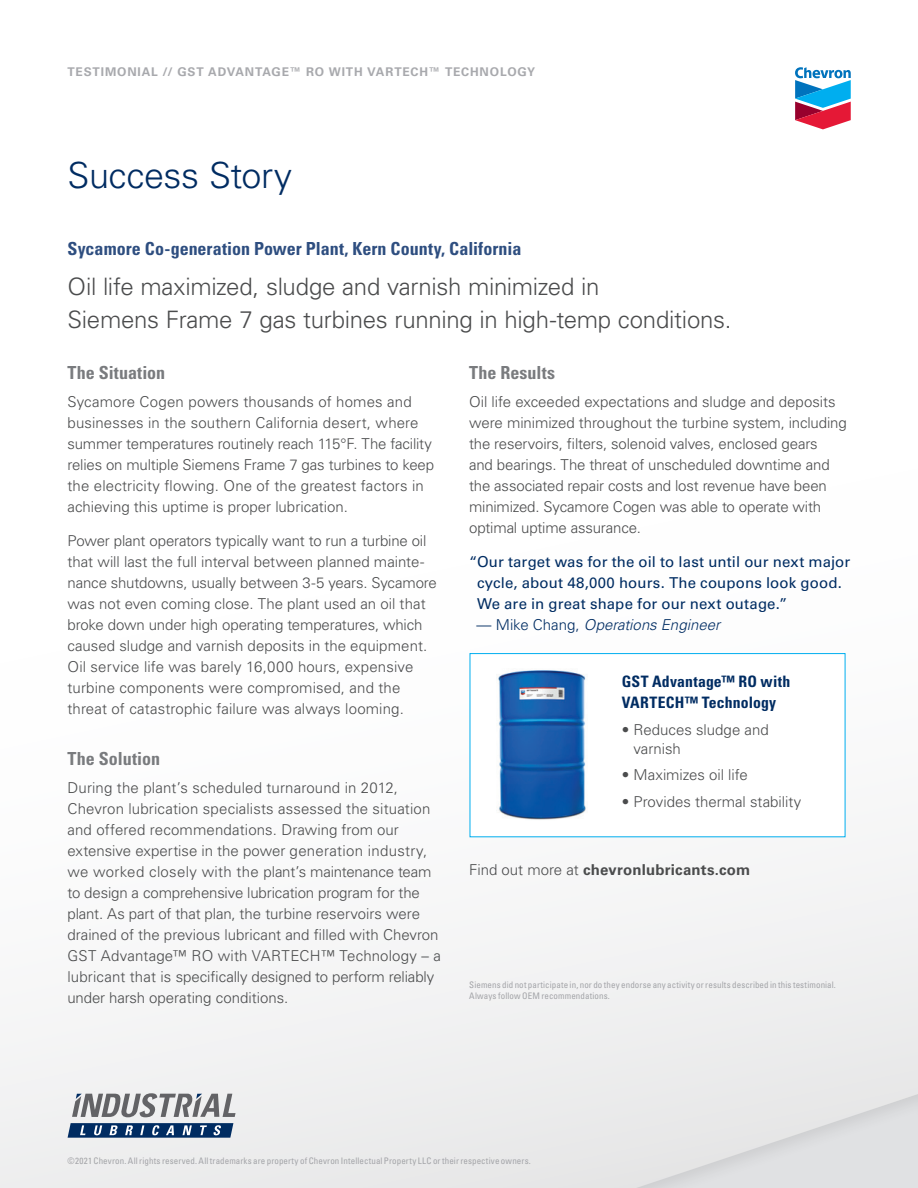
<style>
.page{position:relative;width:918px;height:1188px;background:#fff}
.page>*{position:absolute;margin:0;border:0;box-sizing:border-box;transform-origin:0 0}
.t1{font:300 36px "Univers LT Std";letter-spacing:-.01em;color:#002c62}
.Intro_copy{font:300 24px/33px "Univers LT Std";letter-spacing:-.01em;color:#4b4c4d}
.t2{font:700 condensed 18px "Univers LT Std";color:#2e4e80}
.t3{font:700 condensed 18px "Univers LT Std";letter-spacing:.005em;color:#797b7e}
.t4{font:700 condensed 15.75px/21px "Univers LT Std";letter-spacing:.01em;color:#002c62}
.Body_Copy_-_2{font:300 15px/21px "Univers LT Std";color:#4b4c4d}
.Body_Copy_-_2-2{font:15px/21px "Univers LT Std";letter-spacing:.005em;color:#002c62}
.Body_Copy_-_2-3{font:700 15px "Univers LT Std";letter-spacing:.015em;color:#4b4c4d}
.t5{font:italic 300 15px "Univers LT Std";color:#002c62}
.Eyebrow_content{font:700 12px "Univers LT Std";letter-spacing:.065em;color:#a8a9ad}
.t6{font:condensed 9px "Univers LT Std";letter-spacing:.01em;color:#a3a4a8}
.s1{font-style:normal}
.s2{font-weight:300}
</style>
<div class="page">
<div style="left:0;top:0;width:918px;height:1188px;background:linear-gradient(to bottom,#fff,#f1f1f1)"></div>
<div style="left:470px;top:653px;width:375px;height:184px;background:#fff;border:1px solid #00aeef"></div>
<img style="left:498px;top:670px;width:88px;height:150px">
<div style="left:592px;top:1087px;width:326px;height:101px;background:#231f20;opacity:.1"></div>
<svg style="left:795px;top:67px;width:56px;height:62px"></svg>
<svg style="left:72px;top:1093px;width:164px;height:24px"></svg>
<svg style="left:68px;top:1123px;width:165px;height:15px;background:#30547f"></svg>
<p class="Eyebrow_content" style="left:68px;top:65px;width:469px">TESTIMONIAL // GST ADVANTAGE™ RO WITH VARTECH™ TECHNOLOGY</p>
<h1 class="t1" style="left:68px;top:154px;width:226px">Success Story</h1>
<h2 class="t2" style="left:68px;top:238px;width:455px">Sycamore Co-generation Power Plant, Kern County, California</h2>
<p class="Intro_copy" style="left:68px;top:270px;width:666px">Oil life maximized, sludge and varnish minimized in<br>Siemens Frame 7 gas turbines running in high-temp conditions.</p>
<h2 class="t3" style="left:68px;top:362px;width:99px">The Situation</h2>
<p class="Body_Copy_-_2" style="left:68px;top:391px;width:368px">Sycamore Cogen powers thousands of homes and businesses in the southern California desert, where summer temperatures routinely reach 115°F. The facility relies on multiple Siemens Frame 7 gas turbines to keep the electricity flowing. One of the greatest factors in achieving this uptime is proper lubrication.</p>
<p class="Body_Copy_-_2" style="left:68px;top:531px;width:371px">Power plant operators typically want to run a turbine oil that will last the full interval between planned mainte&shy;nance shutdowns, usually between 3-5 years. Sycamore was not even coming close. The plant used an oil that broke down under high operating temperatures, which caused sludge and varnish deposits in the equipment.<br>Oil service life was barely 16,000 hours, expensive turbine components were compromised, and the threat of catastrophic failure was always looming.</p>
<h2 class="t3" style="left:68px;top:748px;width:94px">The Solution</h2>
<p class="Body_Copy_-_2" style="left:68px;top:777px;width:375px">During the plant’s scheduled turnaround in 2012, Chevron lubrication specialists assessed the situation and offered recommendations. Drawing from our extensive expertise in the power generation industry, we worked closely with the plant’s maintenance team to design a comprehensive lubrication program for the plant. As part of that plan, the turbine reservoirs were drained of the previous lubricant and filled with Chevron GST Advantage™ RO with VARTECH™ Technology – a lubricant that is specifically designed to perform reliably under harsh operating conditions.</p>
<h2 class="t3" style="left:469px;top:362px;width:88px">The Results</h2>
<p class="Body_Copy_-_2" style="left:469px;top:391px;width:379px">Oil life exceeded expectations and sludge and deposits were minimized throughout the turbine system, including the reservoirs, filters, solenoid valves, enclosed gears<br>and bearings. The threat of unscheduled downtime and the associated repair costs and lost revenue have been minimized. Sycamore Cogen was able to operate with optimal uptime assurance.</p>
<p class="Body_Copy_-_2-2" style="left:477px;top:552px;width:375px;text-indent:-8px">“Our target was for the oil to last until our next major cycle, about 48,000 hours. The coupons look good.<br>We are in great shape for our next outage.”</p>
<h3 class="t5" style="left:477px;top:616px;width:245px"><span class="s1">— Mike Chang,</span> Operations Engineer</h3>
<h3 class="t4" style="left:622px;top:671px;width:170px">GST Advantage™ RO with<br>VARTECH™ Technology</h3>
<p class="Body_Copy_-_2" style="left:633px;top:720px;width:137px;line-height:19.5px;text-indent:-12px">• Reduces sludge and varnish</p>
<p class="Body_Copy_-_2" style="left:622px;top:765px;width:128px">• Maximizes oil life</p>
<p class="Body_Copy_-_2" style="left:622px;top:791px;width:181px">• Provides thermal stability</p>
<p class="Body_Copy_-_2-3" style="left:469px;top:861px;width:283px"><span class="s2">Find out more at</span> chevronlubricants.com</p>
<p class="t6" style="left:469px;top:979px;width:368px">Siemens did not participate in, nor do they endorse any activity or results described in this testimonial.</p>
<p class="t6" style="left:469px;top:990px;width:142px">Always follow OEM recommendations.</p>
<p class="t6" style="left:68px;top:1155px;width:465px">©2021 Chevron. All rights reserved. All trademarks are property of Chevron Intellectual Property LLC or their respective owners.</p>
</div>
